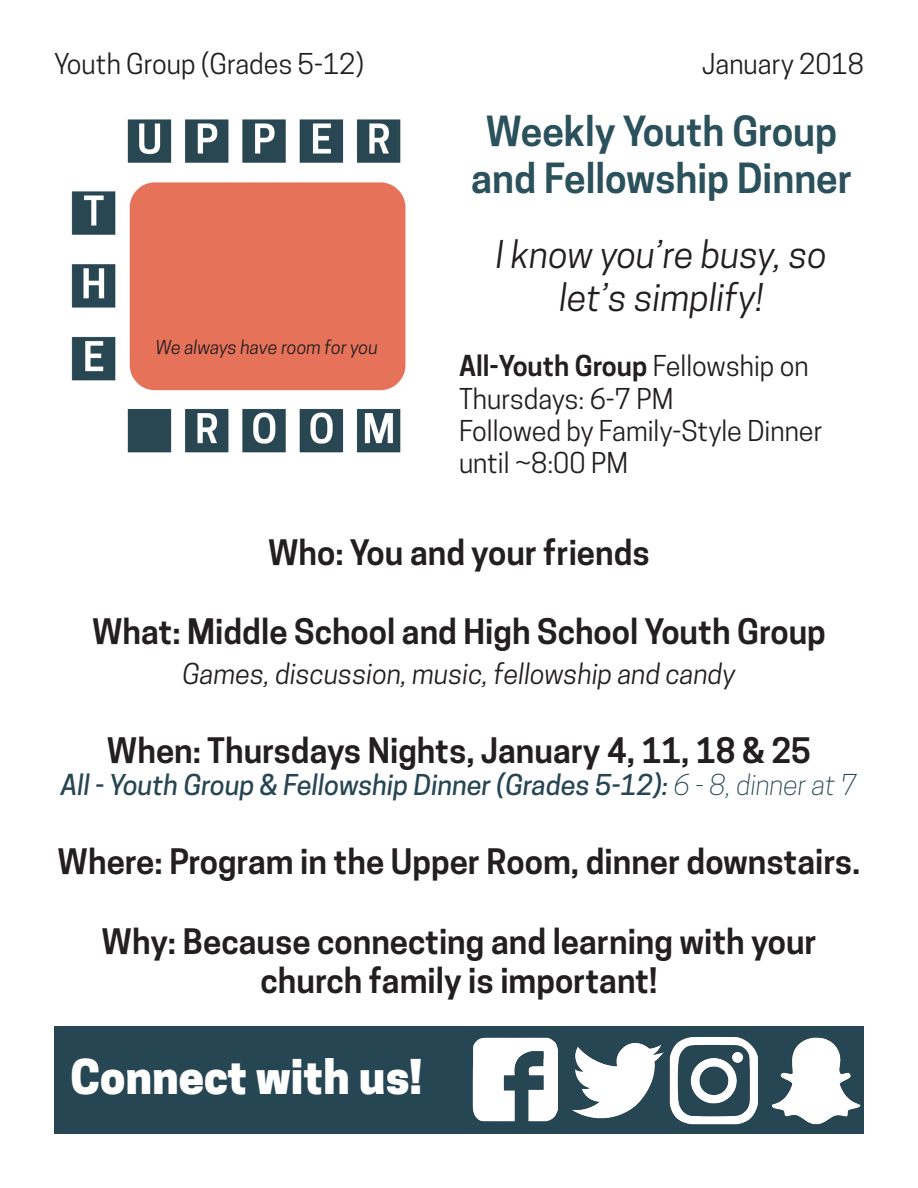
<style>
.page{position:relative;width:918px;height:1188px;background:#fff}
.page>*{position:absolute;margin:0;border:0;box-sizing:border-box;transform-origin:0 0}
.t1{font:800 45px "Cooper Hewitt";color:#fff}
.t2{font:600 39px/46.8px "Cooper Hewitt";color:#2b515c;text-align:center}
.t3{font:italic 36px/43.2px "Cooper Hewitt";color:#231f20;text-align:center}
.t4{font:600 33px/39.6px "Cooper Hewitt";color:#231f20;text-align:center}
.t5{font:27px/32.4px "Cooper Hewitt";color:#231f20}
.t6{font:italic 500 27px "Cooper Hewitt";color:#274653}
.t7{font:italic 27px "Cooper Hewitt";color:#231f20}
.t8{font:italic 18px "Cooper Hewitt";letter-spacing:-.01em;color:#231f20}
.s1{font-weight:600}
.s2{font-weight:300}
</style>
<div class="page">
<img style="left:71px;top:119px;width:335px;height:334px">
<div style="left:54px;top:1026px;width:810px;height:108px;background:#274653"></div>
<img style="left:771px;top:1037px;width:90px;height:88px">
<img style="left:472px;top:1037px;width:85px;height:85px">
<img style="left:670px;top:1037px;width:88px;height:88px">
<img style="left:571px;top:1042px;width:93px;height:77px">
<p class="t5" style="left:54px;top:48px;width:312px">Youth Group (Grades 5-12)</p>
<p class="t5" style="left:702px;top:48px;width:163px">January 2018</p>
<p class="t8" style="left:155px;top:336px;width:224px">We always have room for you</p>
<p class="t2" style="left:471px;top:108px;width:383px">Weekly Youth Group and Fellowship Dinner</p>
<p class="t3" style="left:496px;top:233px;width:333px">I know you’re busy, so let’s simplify!</p>
<p class="t5" style="left:459px;top:350px;width:351px"><span class="s1">All-Youth Group</span> Fellowship on<br>Thursdays: 6-7 PM</p>
<p class="t5" style="left:459px;top:415px;width:365px">Followed by Family-Style Dinner until ~8:00 PM</p>
<p class="t4" style="left:268px;top:533px;width:383px">Who: You and your friends</p>
<p class="t4" style="left:92px;top:612px;width:735px">What: Middle School and High School Youth Group</p>
<p class="t7" style="left:182px;top:658px;width:555px">Games, discussion, music, fellowship and candy</p>
<p class="t4" style="left:107px;top:731px;width:706px">When: Thursdays Nights, January 4, 11, 18 &amp; 25</p>
<p class="t6" style="left:61px;top:769px;width:798px">All - Youth Group &amp; Fellowship Dinner (Grades 5-12): <span class="s2">6 - 8, dinner at 7</span></p>
<p class="t4" style="left:58px;top:842px;width:804px">Where: Program in the Upper Room, dinner downstairs.</p>
<p class="t4" style="left:102px;top:921px;width:717px">Why: Because connecting and learning with your church family is important!</p>
<p class="t1" style="left:70px;top:1050px;width:353px">Connect with us!</p>
</div>
